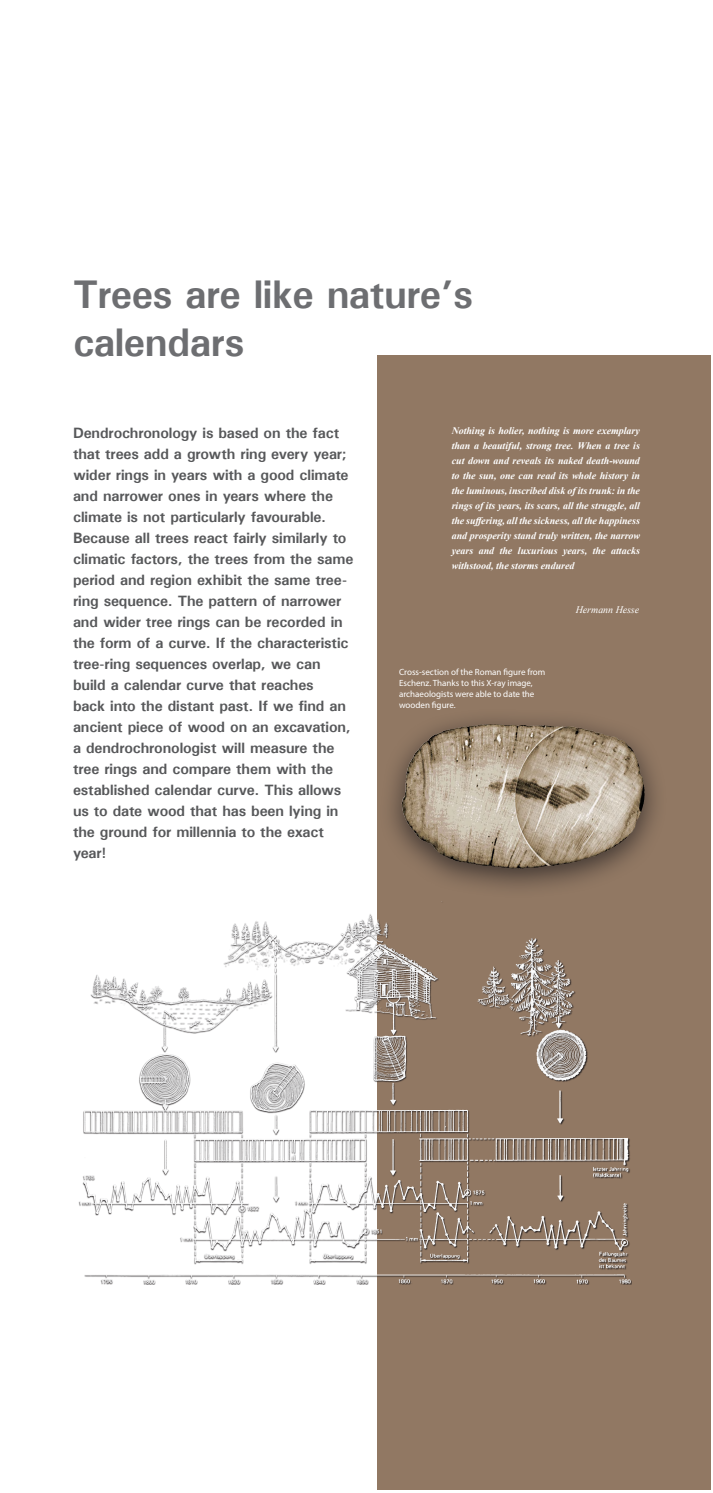
<style>
.page{position:relative;width:713px;height:1493px;background:#fff}
.page>*{position:absolute;margin:0;border:0;box-sizing:border-box;transform-origin:0 0}
.t1{font:700 40px/48.2px "Univers";letter-spacing:-.015em;color:#6d6e71}
.t2{font:700 15px/21px "Univers";letter-spacing:-.01em;color:#57585a}
.t3{font:italic 700 10px/15px "Times New Roman";letter-spacing:-.005em;color:#fff;text-align:justify}
.t4{font:italic 10px "Times New Roman";letter-spacing:-.005em;color:#fff}
.t5{font:9px/10.8px "Myriad Pro";color:#fff}
</style>
<div class="page">
<div style="left:378px;top:356px;width:333px;height:1133px;background:#917863"></div>
<img style="left:78px;top:901px;width:554px;height:390px">
<div style="left:379px;top:708px;width:289px;height:191px;background:#231f20;opacity:.75"></div>
<img style="left:428px;top:724px;width:61px;height:16px">
<h1 class="t1" style="left:73px;top:269px;width:402px">Trees are like nature’s calendars</h1>
<p class="t2" style="left:73px;top:422px;width:282px">Dendrochronology is based on the fact that trees add a growth ring every year; wider rings in years with a good climate and narrower ones in years where the climate is not particularly favourable.<br>Because all trees react fairly similarly to climatic factors, the trees from the same period and region exhibit the same tree&shy;ring sequence. The pattern of narrower and wider tree rings can be recorded in the form of a curve. If the characteristic tree-ring sequences overlap, we can build a calendar curve that reaches<br>back into the distant past. If we find an ancient piece of wood on an excavation, a dendrochronologist will measure the tree rings and compare them with the established calendar curve. This allows us to date wood that has been lying in the ground for millennia to the exact year!</p>
<p class="t3" style="left:452px;top:423px;width:190px">Nothing is holier, nothing is more exemplary than a beautiful, strong tree. When a tree is cut down and reveals its naked death-wound to the sun, one can read its whole history in the luminous, inscribed disk of its trunk: in the rings of its years, its scars, all the struggle, all the suffering, all the sickness, all the happiness and prosperity stand truly written, the narrow years and the luxurious years, the attacks withstood, the storms endured</p>
<p class="t4" style="left:576px;top:602px;width:65px">Hermann Hesse</p>
<p class="t5" style="left:399px;top:666px;width:148px">Cross-section of the Roman figure from<br>Eschenz. Thanks to this X-ray image, archaeologists were able to date the wooden figure.</p>
</div>
